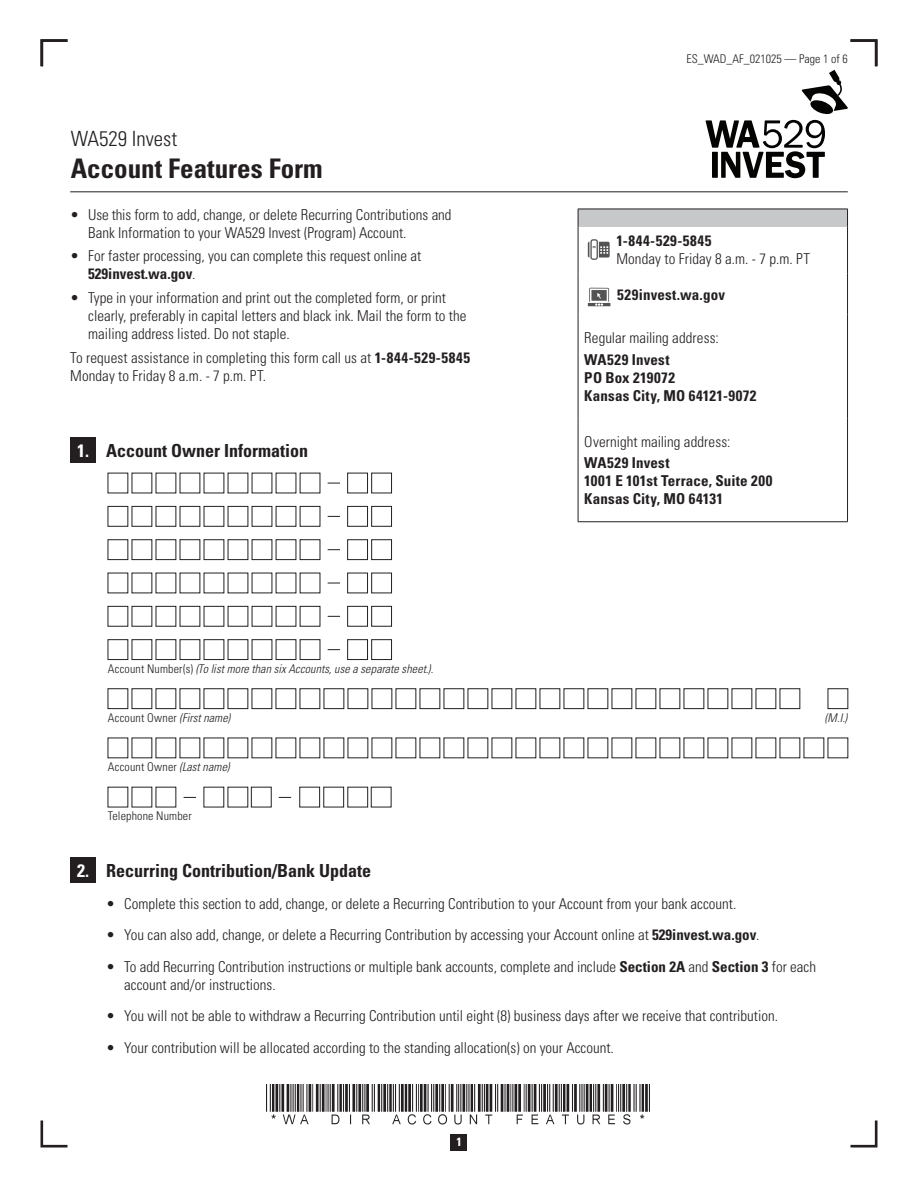
<style>
.page{position:relative;width:918px;height:1188px;background:#fff}
.page>*{position:absolute;margin:0;border:0;box-sizing:border-box;transform-origin:0 0}
.t1{font:700 condensed 27px "Univers LT Std";color:#231f20}
.t2{font:300 condensed 21px "Univers LT Std";color:#231f20}
.t3{font:700 condensed 18px "Univers LT Std";color:#231f20}
.t4{font:300 condensed 15px/18px "Univers LT Std";color:#231f20}
.t5{font:700 condensed 15px/18px "Univers LT Std";letter-spacing:.015em;color:#231f20}
.t6{font:300 condensed 12px "Univers LT Std";letter-spacing:.015em;color:#231f20}
.t7{font:italic 300 condensed 12px "Univers LT Std";letter-spacing:.01em;color:#231f20}
.t8{font:700 condensed 12px "Univers LT Std";color:#fff}
.s1{font-weight:700}
.s2{color:#fff}
.s3{font-style:normal}
.s4{font-style:italic}
</style>
<div class="page">
<div style="left:451px;top:1134px;width:16px;height:16px;background:#231f20"></div>
<svg style="left:850px;top:1120px;width:28px;height:28px"></svg>
<svg style="left:40px;top:1120px;width:28px;height:28px"></svg>
<svg style="left:328px;top:483px;width:12px;height:1px"></svg>
<svg style="left:328px;top:516px;width:12px;height:1px"></svg>
<svg style="left:328px;top:549px;width:12px;height:1px"></svg>
<svg style="left:328px;top:583px;width:12px;height:1px"></svg>
<svg style="left:328px;top:616px;width:12px;height:1px"></svg>
<svg style="left:328px;top:649px;width:12px;height:1px"></svg>
<hr style="left:70px;top:191px;width:778px;height:1px;background:#231f20">
<hr style="left:578px;top:521px;width:270px;height:1px;background:#231f20">
<svg style="left:40px;top:39px;width:28px;height:28px"></svg>
<svg style="left:802px;top:39px;width:76px;height:75px"></svg>
<svg style="left:706px;top:120px;width:119px;height:58px"></svg>
<div style="left:578px;top:209px;width:270px;height:18px;background:#c7c8ca"></div>
<hr style="left:578px;top:209px;width:270px;height:1px;background:#231f20">
<svg style="left:578px;top:209px;width:1px;height:18px"></svg>
<svg style="left:847px;top:209px;width:1px;height:18px"></svg>
<hr style="left:578px;top:227px;width:1px;height:46px;background:#231f20">
<hr style="left:847px;top:227px;width:1px;height:46px;background:#231f20">
<hr style="left:578px;top:273px;width:1px;height:42px;background:#231f20">
<hr style="left:847px;top:273px;width:1px;height:42px;background:#231f20">
<hr style="left:578px;top:315px;width:1px;height:103px;background:#231f20">
<hr style="left:847px;top:315px;width:1px;height:103px;background:#231f20">
<hr style="left:578px;top:418px;width:1px;height:103px;background:#231f20">
<hr style="left:847px;top:418px;width:1px;height:103px;background:#231f20">
<svg style="left:588px;top:239px;width:22px;height:21px"></svg>
<hr style="left:588px;top:303px;width:22px;height:3px;background:#535353">
<svg style="left:589px;top:288px;width:20px;height:18px"></svg>
<div style="left:70px;top:437px;width:26px;height:26px;background:#231f20"></div>
<svg style="left:107px;top:473px;width:214px;height:187px"></svg>
<svg style="left:347px;top:473px;width:45px;height:187px"></svg>
<svg style="left:491px;top:688px;width:357px;height:21px"></svg>
<div style="left:468px;top:688px;width:20px;height:21px;border:1px solid #231f20"></div>
<svg style="left:107px;top:688px;width:357px;height:21px"></svg>
<svg style="left:803px;top:737px;width:45px;height:21px"></svg>
<svg style="left:107px;top:737px;width:45px;height:21px"></svg>
<svg style="left:184px;top:797px;width:12px;height:1px"></svg>
<svg style="left:203px;top:787px;width:189px;height:21px"></svg>
<svg style="left:107px;top:787px;width:69px;height:21px"></svg>
<div style="left:70px;top:858px;width:26px;height:25px;background:#231f20"></div>
<img style="left:267px;top:1085px;width:382px;height:40px">
<p class="t2" style="left:71px;top:126px;width:108px">WA529 Invest</p>
<h1 class="t1" style="left:71px;top:152px;width:253px">Account Features Form</h1>
<p class="t4" style="left:88px;top:205px;width:365px;text-indent:-18px">• Use this form to add, change, or delete Recurring Contributions and<br>Bank Information to your WA529 Invest (Program) Account.</p>
<p class="t4" style="left:88px;top:247px;width:335px;text-indent:-18px">• For faster processing, you can complete this request online at<br><span class="s1">529invest.wa.gov</span>.</p>
<p class="t4" style="left:88px;top:289px;width:380px;text-indent:-18px">• Type in your information and print out the completed form, or print clearly, preferably in capital letters and black ink. Mail the form to the mailing address listed. Do not staple.</p>
<p class="t4" style="left:70px;top:348px;width:401px">To request assistance in completing this form call us at <span class="s1">1-844-529-5845<br></span>Monday to Friday 8 a.m. - 7 p.m. PT.</p>
<h2 class="t3" style="left:77px;top:439px;width:233px"><span class="s2">1.</span> Account Owner Information</h2>
<p class="t6" style="left:686px;top:51px;width:163px">ES_WAD_AF_021025 — Page 1 of 6</p>
<p class="t4" style="left:616px;top:232px;width:195px"><span class="s1">1-844-529-5845<br></span>Monday to Friday 8 a.m. - 7 p.m. PT</p>
<p class="t5" style="left:617px;top:286px;width:109px">529invest.wa.gov</p>
<p class="t4" style="left:584px;top:327px;width:136px;line-height:21.5px">Regular mailing address:<br><span class="s1">WA529 Invest</span></p>
<p class="t5" style="left:584px;top:368px;width:174px">PO Box 219072<br>Kansas City, MO 64121-9072</p>
<p class="t4" style="left:584px;top:431px;width:148px;line-height:21.5px">Overnight mailing address:<br><span class="s1">WA529 Invest</span></p>
<p class="t5" style="left:584px;top:472px;width:190px">1001 E 101st Terrace, Suite 200<br>Kansas City, MO 64131</p>
<p class="t7" style="left:108px;top:661px;width:327px"><span class="s3">Account Number(s)</span> (To list more than six Accounts, use a separate sheet.)<span class="s3">.</span></p>
<p class="t6" style="left:108px;top:710px;width:124px">Account Owner <span class="s4">(First name)</span></p>
<p class="t7" style="left:825px;top:710px;width:24px">(M.I.)</p>
<p class="t6" style="left:108px;top:760px;width:123px">Account Owner <span class="s4">(Last name)</span></p>
<p class="t6" style="left:108px;top:809px;width:86px">Telephone Number</p>
<h2 class="t3" style="left:77px;top:860px;width:296px"><span class="s2">2.</span> Recurring Contribution/Bank Update</h2>
<p class="t4" style="left:106px;top:895px;width:632px">• Complete this section to add, change, or delete a Recurring Contribution to your Account from your bank account.</p>
<p class="t4" style="left:106px;top:926px;width:655px">• You can also add, change, or delete a Recurring Contribution by accessing your Account online at <span class="s1">529invest.wa.gov</span>.</p>
<p class="t4" style="left:124px;top:958px;width:693px;text-indent:-18px">• To add Recurring Contribution instructions or multiple bank accounts, complete and include <span class="s1">Section 2A</span> and <span class="s1">Section 3</span> for each account and/or instructions.</p>
<p class="t4" style="left:106px;top:1007px;width:673px">• You will not be able to withdraw a Recurring Contribution until eight (8) business days after we receive that contribution.</p>
<p class="t4" style="left:106px;top:1039px;width:509px">• Your contribution will be allocated according to the standing allocation(s) on your Account.</p>
<p class="t8" style="left:456px;top:1135px;width:7px">1</p>
</div>
